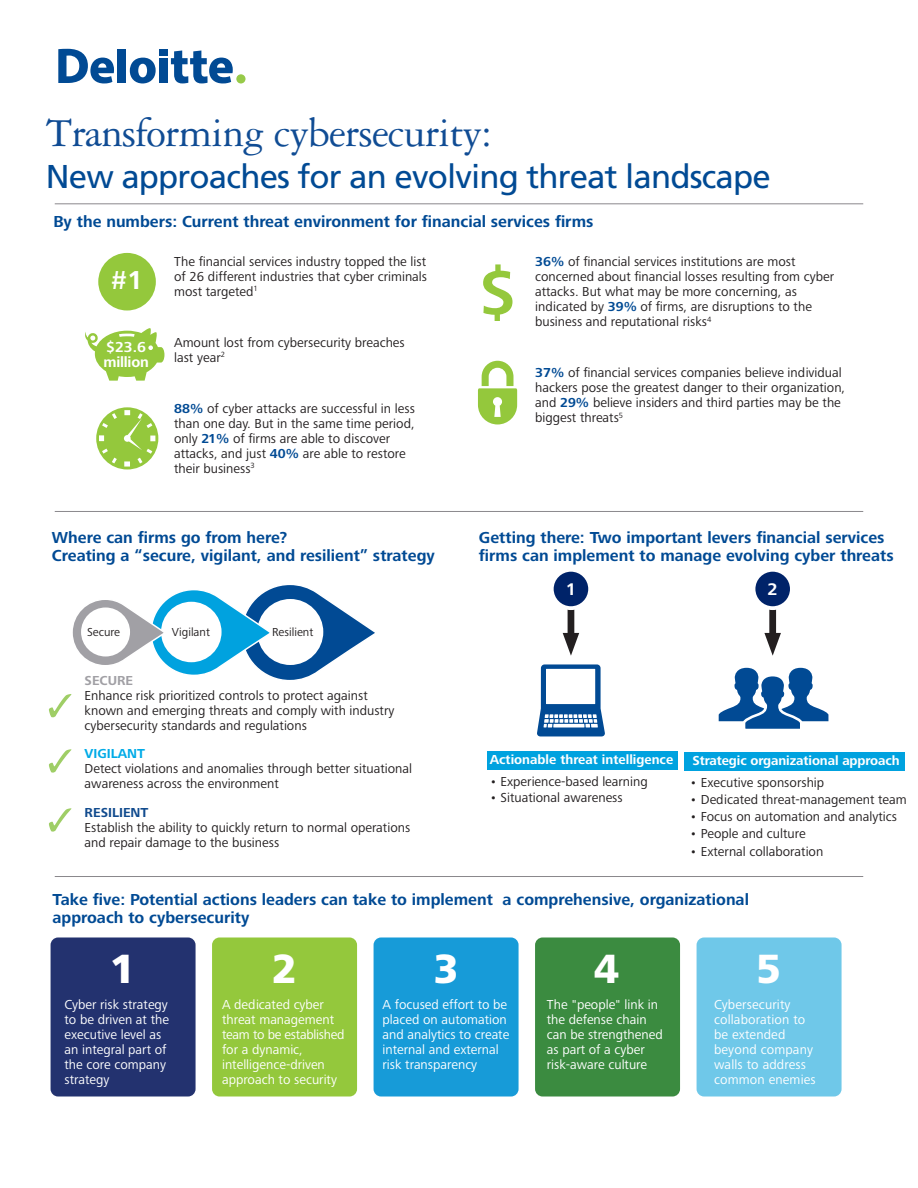
<style>
.page{position:relative;width:918px;height:1188px;background:#fff}
.page>*{position:absolute;margin:0;border:0;box-sizing:border-box;transform-origin:0 0}
.t1{font:43.5px "Garamond 3 LT Std";letter-spacing:-.02em;color:#104c94}
.t2{font:900 40.5px "Frutiger";color:#fff}
.t3{font:33px "Frutiger";letter-spacing:-.025em;color:#014a94}
.t4{font:700 26.85px "Frutiger Next Pro";color:#fff}
.t5{font:700 17.4px "Frutiger Next Pro";color:#fff}
.t6{font:700 16.5px/18px "Frutiger Next Pro";color:#014a94}
.t7{font:700 15px/15px "Frutiger Next Pro";letter-spacing:-.015em;color:#fff}
.t8{font:13.5px/15px "Frutiger Next Pro";color:#231f20}
.t9{font:13.5px/15px "Frutiger Next Pro";color:#fff}
.t10{font:700 13.5px "Frutiger Next Pro";letter-spacing:-.005em;color:#fff}
.t11{font:700 13.5px "Frutiger Next Pro";color:#114b8e}
.t12{font:700 13.5px "Frutiger Next Pro";color:#00abe7}
.t13{font:700 13.5px "Frutiger Next Pro";color:#a1a0a5}
.t14{font:12px "Frutiger Next Pro";color:#231f20}
.s1{font-weight:700;color:#014a94}
</style>
<div class="page">
<svg style="left:72px;top:585px;width:303px;height:95px"></svg>
<div style="left:81px;top:608px;width:49px;height:48px;background:#fff;border-radius:50%"></div>
<div style="left:51px;top:938px;width:145px;height:158px;background:#23326f;border-radius:8px"></div>
<div style="left:697px;top:938px;width:145px;height:158px;background:#6fc8e9;border-radius:8px"></div>
<div style="left:535px;top:938px;width:145px;height:158px;background:#3b8b40;border-radius:8px"></div>
<div style="left:374px;top:938px;width:145px;height:158px;background:#179bd8;border-radius:8px"></div>
<div style="left:212px;top:938px;width:145px;height:158px;background:#94c83c;border-radius:8px"></div>
<div style="left:118px;top:49px;width:8px;height:34px;background:#014a94"></div>
<svg style="left:130px;top:58px;width:26px;height:25px"></svg>
<div style="left:159px;top:58px;width:9px;height:25px;background:#014a94"></div>
<div style="left:159px;top:49px;width:9px;height:7px;background:#014a94"></div>
<svg style="left:171px;top:50px;width:62px;height:33px"></svg>
<div style="left:236px;top:74px;width:10px;height:9px;background:#97ca49;border-radius:50%"></div>
<svg style="left:58px;top:49px;width:56px;height:34px"></svg>
<hr style="left:55px;top:203px;width:808px;height:1px;background:#8a888c">
<hr style="left:55px;top:511px;width:808px;height:1px;background:#8a888c">
<hr style="left:55px;top:876px;width:808px;height:1px;background:#8a888c">
<svg style="left:96px;top:407px;width:62px;height:63px"></svg>
<div style="left:98px;top:253px;width:58px;height:57px;background:#94c83c;border-radius:50%"></div>
<svg style="left:85px;top:328px;width:79px;height:53px"></svg>
<svg style="left:49px;top:694px;width:22px;height:23px"></svg>
<svg style="left:49px;top:749px;width:22px;height:24px"></svg>
<svg style="left:49px;top:808px;width:22px;height:24px"></svg>
<div style="left:568px;top:580px;width:6px;height:62px;background:#231f20"></div>
<svg style="left:563px;top:633px;width:16px;height:23px"></svg>
<div style="left:769px;top:591px;width:7px;height:51px;background:#231f20"></div>
<svg style="left:764px;top:633px;width:17px;height:23px"></svg>
<div style="left:552px;top:570px;width:38px;height:38px;background:#002369;border-radius:50%"></div>
<div style="left:550px;top:569px;width:42px;height:41px;border:4px solid #fff;border-radius:50%"></div>
<div style="left:754px;top:570px;width:38px;height:38px;background:#002369;border-radius:50%"></div>
<div style="left:752px;top:569px;width:42px;height:41px;border:4px solid #fff;border-radius:50%"></div>
<div style="left:487px;top:751px;width:191px;height:19px;background:#00a2df"></div>
<div style="left:684px;top:752px;width:221px;height:19px;background:#00a2df"></div>
<svg style="left:537px;top:664px;width:68px;height:72px"></svg>
<svg style="left:719px;top:668px;width:109px;height:61px"></svg>
<svg style="left:478px;top:361px;width:39px;height:63px"></svg>
<svg style="left:483px;top:264px;width:29px;height:57px"></svg>
<div style="left:281px;top:623px;width:31px;height:15px;background:#fff"></div>
<div style="left:176px;top:623px;width:32px;height:15px;background:#fff"></div>
<h1 class="t1" style="left:46px;top:109px;width:448px">Transforming cybersecurity:</h1>
<h3 class="t3" style="left:46px;top:157px;width:726px">New approaches for an evolving threat landscape</h3>
<p class="t6" style="left:54px;top:212px;width:541px">By the numbers: Current threat environment for financial services firms</p>
<h3 class="t4" style="left:111px;top:265px;width:33px">#1</h3>
<p class="t7" style="left:103px;top:340px;width:47px">$23.6 million</p>
<p class="t8" style="left:174px;top:254px;width:255px;text-align:justify">The financial services industry topped the list of 26 different industries that cyber criminals most targeted<sup>1</sup></p>
<p class="t8" style="left:174px;top:335px;width:232px">Amount lost from cybersecurity breaches last year<sup>2</sup></p>
<p class="t8" style="left:174px;top:401px;width:242px"><span class="s1">88%</span> of cyber attacks are successful in less than one day. But in the same time period, only <span class="s1">21%</span> of firms are able to discover attacks, and just <span class="s1">40%</span> are able to restore their business<sup>3</sup></p>
<p class="t8" style="left:535px;top:254px;width:301px"><span class="s1">36%</span> of financial services institutions are most concerned about financial losses resulting from cyber attacks. But what may be more concerning, as indicated by <span class="s1">39%</span> of firms, are disruptions to the business and reputational risks<sup>4</sup></p>
<p class="t8" style="left:535px;top:365px;width:312px"><span class="s1">37%</span> of financial services companies believe individual hackers pose the greatest danger to their organization, and <span class="s1">29%</span> believe insiders and third parties may be the biggest threats<sup>5</sup></p>
<p class="t6" style="left:52px;top:528px;width:384px">Where can firms go from here?<br>Creating a “secure, vigilant, and resilient” strategy</p>
<p class="t6" style="left:479px;top:528px;width:416px">Getting there: Two important levers financial services firms can implement to manage evolving cyber threats</p>
<p class="t14" style="left:87px;top:625px;width:35px">Secure</p>
<p class="t14" style="left:172px;top:625px;width:40px">Vigilant</p>
<p class="t14" style="left:272px;top:625px;width:43px">Resilient</p>
<p class="t13" style="left:85px;top:673px;width:50px">SECURE</p>
<p class="t8" style="left:85px;top:688px;width:311px">Enhance risk prioritized controls to protect against known and emerging threats and comply with industry cybersecurity standards and regulations</p>
<p class="t12" style="left:85px;top:746px;width:62px">VIGILANT</p>
<p class="t8" style="left:85px;top:761px;width:329px">Detect violations and anomalies through better situational awareness across the environment</p>
<p class="t11" style="left:85px;top:805px;width:65px">RESILIENT</p>
<p class="t8" style="left:85px;top:820px;width:327px">Establish the ability to quickly return to normal operations and repair damage to the business</p>
<p class="t5" style="left:566px;top:579px;width:12px">1</p>
<p class="t5" style="left:768px;top:579px;width:12px">2</p>
<p class="t10" style="left:490px;top:752px;width:185px">Actionable threat intelligence</p>
<p class="t8" style="left:490px;top:774px;width:160px">• Experience-based learning</p>
<p class="t8" style="left:490px;top:790px;width:135px">• Situational awareness</p>
<p class="t10" style="left:693px;top:753px;width:209px">Strategic organizational approach</p>
<p class="t8" style="left:690px;top:775px;width:136px">• Executive sponsorship</p>
<p class="t8" style="left:690px;top:792px;width:218px">• Dedicated threat-management team</p>
<p class="t8" style="left:690px;top:809px;width:209px">• Focus on automation and analytics</p>
<p class="t8" style="left:690px;top:826px;width:117px">• People and culture</p>
<p class="t8" style="left:690px;top:844px;width:135px">• External collaboration</p>
<p class="t6" style="left:53px;top:890px;width:698px">Take five: Potential actions leaders can take to implement a comprehensive, organizational approach to cybersecurity</p>
<h2 class="t2" style="left:110px;top:944px;width:26px">1</h2>
<h2 class="t2" style="left:272px;top:944px;width:26px">2</h2>
<h2 class="t2" style="left:434px;top:944px;width:26px">3</h2>
<h2 class="t2" style="left:595px;top:944px;width:26px">4</h2>
<h2 class="t2" style="left:756px;top:944px;width:26px">5</h2>
<p class="t9" style="left:65px;top:997px;width:106px">Cyber risk strategy to be driven at the executive level as an integral part of the core company strategy</p>
<p class="t9" style="left:222px;top:997px;width:124px">A dedicated cyber threat management team to be established for a dynamic, intelligence-driven approach to security</p>
<p class="t9" style="left:383px;top:997px;width:128px">A focused effort to be placed on automation and analytics to create internal and external risk transparency</p>
<p class="t9" style="left:547px;top:997px;width:117px">The "people" link in the defense chain can be strengthened as part of a cyber risk-aware culture</p>
<p class="t9" style="left:714px;top:997px;width:103px">Cybersecurity collaboration to be extended beyond company walls to address common enemies</p>
</div>
